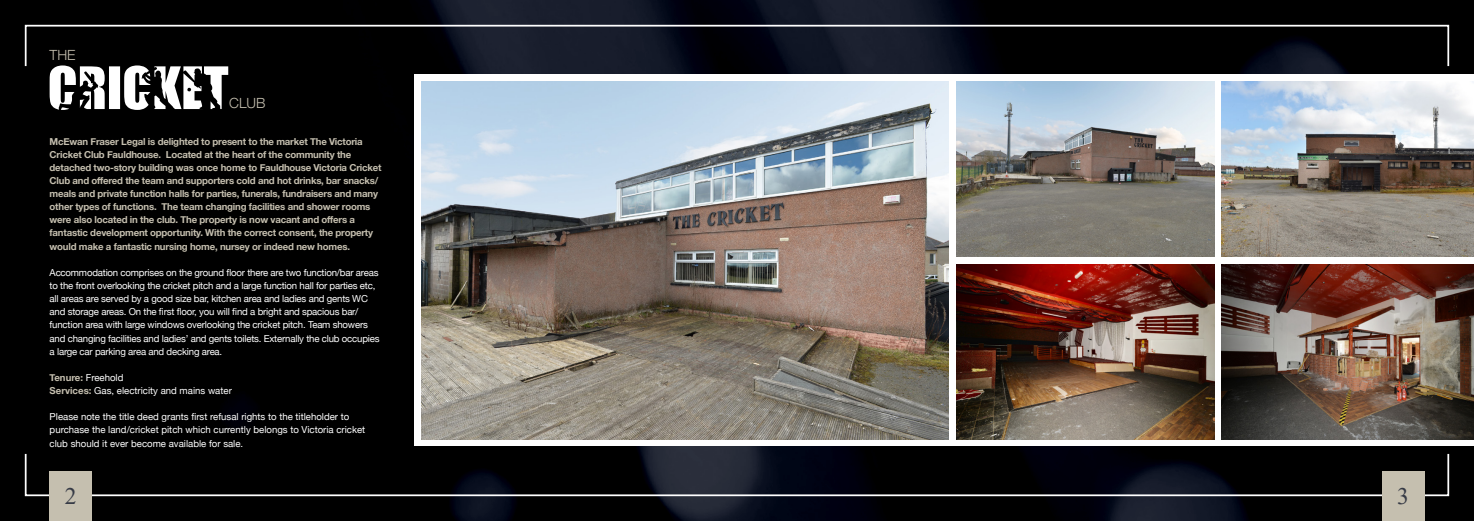
<style>
.page{position:relative;width:1474px;height:521px;background:#fff}
.page>*{position:absolute;margin:0;border:0;box-sizing:border-box;transform-origin:0 0}
.t1{font:23.62px "Times New Roman";color:#373b46}
.t2{font:300 14px "Helvetica Neue";color:#c5bfaf}
.t3{font:700 9.62px/13.1px "Helvetica Neue";letter-spacing:-.02em;color:#c5bfaf}
.t4{font:9.62px/13.1px "Helvetica Neue";letter-spacing:-.02em;color:#fff}
.t5{font:9.62px/13.1px "Helvetica Neue";color:#fff}
.s1{font-weight:700;color:#c5bfaf}
</style>
<div class="page">
<img style="left:0;top:0;width:1473px;height:521px">
<div style="left:414px;top:74px;width:1059px;height:372px;background:#fff"></div>
<img style="left:422px;top:82px;width:526px;height:357px">
<img style="left:1221px;top:264px;width:252px;height:175px">
<div style="left:25px;top:25px;width:1424px;height:42px;border:2px solid #fff"></div>
<div style="left:25px;top:453px;width:1424px;height:43px;border:2px solid #fff"></div>
<div style="left:50px;top:471px;width:42px;height:50px;background:#c5bfaf"></div>
<div style="left:1381px;top:471px;width:43px;height:50px;background:#c5bfaf"></div>
<svg style="left:50px;top:65px;width:178px;height:45px"></svg>
<img style="left:956px;top:264px;width:258px;height:175px">
<img style="left:1221px;top:82px;width:252px;height:175px">
<img style="left:956px;top:82px;width:258px;height:175px">
<h2 class="t2" style="left:50px;top:44px;width:27px">THE</h2>
<h2 class="t2" style="left:229px;top:92px;width:38px">CLUB</h2>
<p class="t3" style="left:50px;top:135px;width:333px">McEwan Fraser Legal is delighted to present to the market The Victoria Cricket Club Fauldhouse. Located at the heart of the community the detached two-story building was once home to Fauldhouse Victoria Cricket Club and offered the team and supporters cold and hot drinks, bar snacks/ meals and private function halls for parties, funerals, fundraisers and many other types of functions. The team changing facilities and shower rooms were also located in the club. The property is now vacant and offers a fantastic development opportunity. With the correct consent, the property would make a fantastic nursing home, nursey or indeed new homes.</p>
<p class="t4" style="left:50px;top:266px;width:331px">Accommodation comprises on the ground floor there are two function/bar areas to the front overlooking the cricket pitch and a large function hall for parties etc, all areas are served by a good size bar, kitchen area and ladies and gents WC and storage areas. On the first floor, you will find a bright and spacious bar/ function area with large windows overlooking the cricket pitch. Team showers and changing facilities and ladies’ and gents toilets. Externally the club occupies a large car parking area and decking area.</p>
<p class="t5" style="left:50px;top:371px;width:184px"><span class="s1">Tenure:</span> Freehold<br><span class="s1">Services:</span> Gas, electricity and mains water</p>
<p class="t5" style="left:50px;top:411px;width:317px">Please note the title deed grants first refusal rights to the titleholder to purchase the land/cricket pitch which currently belongs to Victoria cricket club should it ever become available for sale.</p>
<h1 class="t1" style="left:65px;top:479px;width:13px">2</h1>
<h1 class="t1" style="left:1397px;top:479px;width:13px">3</h1>
</div>
